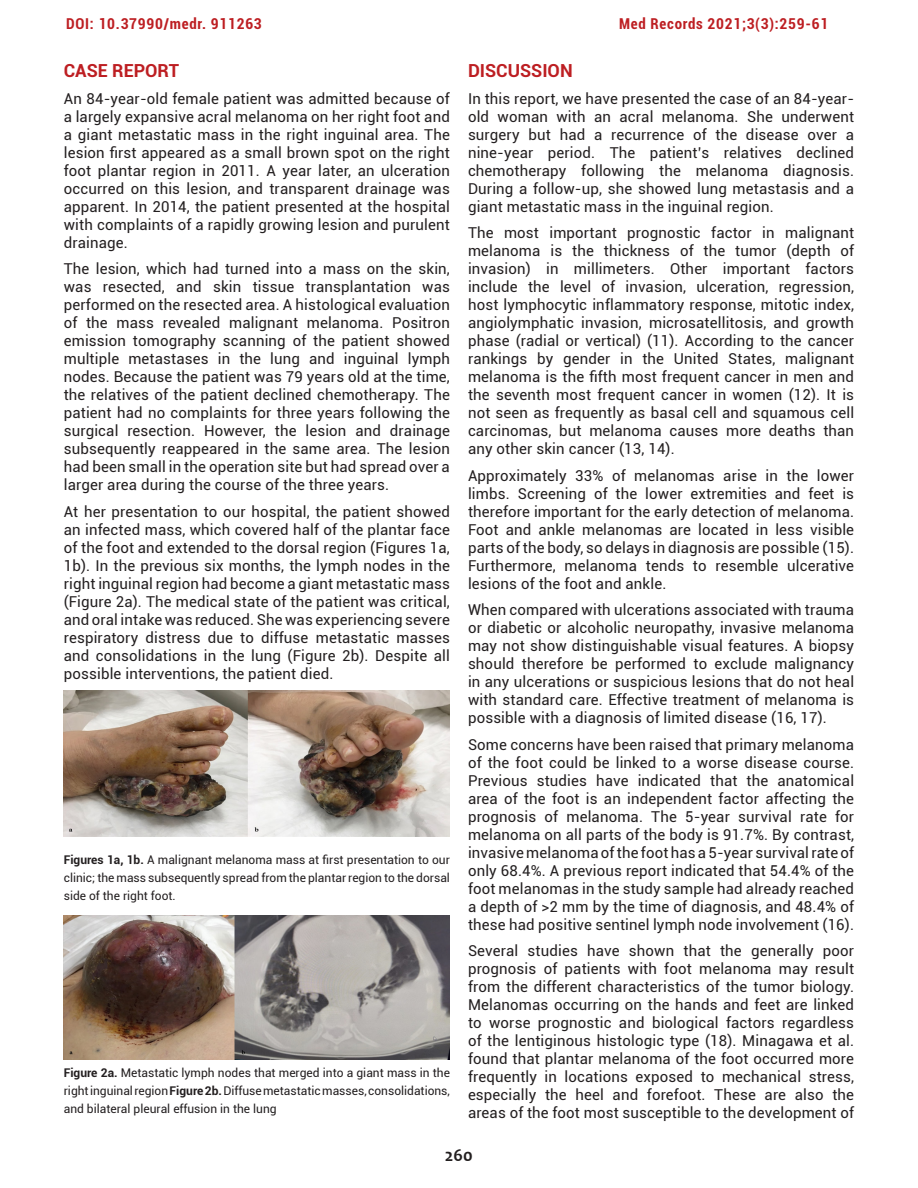
<style>
.page{position:relative;width:918px;height:1188px;background:#fff}
.page>*{position:absolute;margin:0;border:0;box-sizing:border-box;transform-origin:0 0}
.t1{font:700 18px "Roboto";color:#bd1e22}
.t2{font:700 18px "Candara";color:#231f20}
.t3{font:15px/18px "Roboto";letter-spacing:.01em;color:#231f20;text-align:justify}
.t4{font:700 condensed 15px "Roboto";letter-spacing:.05em;color:#bd1e22}
.t5{font:12px/18px "Roboto";color:#231f20;text-align:justify}
.s1{font-weight:700}
</style>
<div class="page">
<img style="left:64px;top:691px;width:386px;height:146px">
<img style="left:64px;top:915px;width:386px;height:144px">
<p class="t4" style="left:66px;top:13px;width:197px">DOI: 10.37990/medr. 911263</p>
<p class="t4" style="left:619px;top:13px;width:211px">Med Records 2021;3(3):259-61</p>
<p class="t1" style="left:64px;top:58px;width:117px">CASE REPORT</p>
<p class="t3" style="left:64px;top:89px;width:388px">An 84-year-old female patient was admitted because of a largely expansive acral melanoma on her right foot and a giant metastatic mass in the right inguinal area. The lesion first appeared as a small brown spot on the right foot plantar region in 2011. A year later, an ulceration occurred on this lesion, and transparent drainage was apparent. In 2014, the patient presented at the hospital with complaints of a rapidly growing lesion and purulent drainage.</p>
<p class="t3" style="left:64px;top:259px;width:388px">The lesion, which had turned into a mass on the skin, was resected, and skin tissue transplantation was performed on the resected area. A histological evaluation of the mass revealed malignant melanoma. Positron emission tomography scanning of the patient showed multiple metastases in the lung and inguinal lymph nodes. Because the patient was 79 years old at the time, the relatives of the patient declined chemotherapy. The patient had no complaints for three years following the surgical resection. However, the lesion and drainage subsequently reappeared in the same area. The lesion had been small in the operation site but had spread over a larger area during the course of the three years.</p>
<p class="t3" style="left:64px;top:502px;width:388px">At her presentation to our hospital, the patient showed an infected mass, which covered half of the plantar face of the foot and extended to the dorsal region (Figures 1a, 1b). In the previous six months, the lymph nodes in the right inguinal region had become a giant metastatic mass (Figure 2a). The medical state of the patient was critical, and oral intake was reduced. She was experiencing severe respiratory distress due to diffuse metastatic masses and consolidations in the lung (Figure 2b). Despite all possible interventions, the patient died.</p>
<p class="t1" style="left:468px;top:58px;width:106px">DISCUSSION</p>
<p class="t3" style="left:468px;top:89px;width:388px">In this report, we have presented the case of an 84-year&shy;old woman with an acral melanoma. She underwent surgery but had a recurrence of the disease over a nine-year period. The patient’s relatives declined chemotherapy following the melanoma diagnosis.<br>During a follow-up, she showed lung metastasis and a giant metastatic mass in the inguinal region.</p>
<p class="t3" style="left:468px;top:223px;width:388px">The most important prognostic factor in malignant melanoma is the thickness of the tumor (depth of invasion) in millimeters. Other important factors include the level of invasion, ulceration, regression, host lymphocytic inflammatory response, mitotic index, angiolymphatic invasion, microsatellitosis, and growth phase (radial or vertical) (11). According to the cancer rankings by gender in the United States, malignant melanoma is the fifth most frequent cancer in men and the seventh most frequent cancer in women (12). It is not seen as frequently as basal cell and squamous cell carcinomas, but melanoma causes more deaths than any other skin cancer (13, 14).</p>
<p class="t3" style="left:468px;top:466px;width:388px">Approximately 33% of melanomas arise in the lower limbs. Screening of the lower extremities and feet is therefore important for the early detection of melanoma.<br>Foot and ankle melanomas are located in less visible parts of the body, so delays in diagnosis are possible (15).<br>Furthermore, melanoma tends to resemble ulcerative lesions of the foot and ankle.</p>
<p class="t3" style="left:468px;top:600px;width:388px">When compared with ulcerations associated with trauma or diabetic or alcoholic neuropathy, invasive melanoma may not show distinguishable visual features. A biopsy should therefore be performed to exclude malignancy in any ulcerations or suspicious lesions that do not heal with standard care. Effective treatment of melanoma is possible with a diagnosis of limited disease (16, 17).</p>
<p class="t3" style="left:468px;top:735px;width:388px">Some concerns have been raised that primary melanoma of the foot could be linked to a worse disease course.<br>Previous studies have indicated that the anatomical area of the foot is an independent factor affecting the prognosis of melanoma. The 5-year survival rate for melanoma on all parts of the body is 91.7%. By contrast, invasive melanoma of the foot has a 5-year survival rate of only 68.4%. A previous report indicated that 54.4% of the foot melanomas in the study sample had already reached a depth of &gt;2 mm by the time of diagnosis, and 48.4% of these had positive sentinel lymph node involvement (16).</p>
<p class="t3" style="left:468px;top:941px;width:388px">Several studies have shown that the generally poor prognosis of patients with foot melanoma may result from the different characteristics of the tumor biology.<br>Melanomas occurring on the hands and feet are linked to worse prognostic and biological factors regardless of the lentiginous histologic type (18). Minagawa et al. found that plantar melanoma of the foot occurred more frequently in locations exposed to mechanical stress, especially the heel and forefoot. These are also the areas of the foot most susceptible to the development of</p>
<p class="t5" style="left:64px;top:851px;width:388px"><span class="s1">Figures 1a, 1b.</span> A malignant melanoma mass at first presentation to our clinic; the mass subsequently spread from the plantar region to the dorsal side of the right foot.</p>
<p class="t5" style="left:64px;top:1064px;width:388px"><span class="s1">Figure 2a.</span> Metastatic lymph nodes that merged into a giant mass in the right inguinal region <span class="s1">Figure 2b.</span> Diffuse metastatic masses, consolidations, and bilateral pleural effusion in the lung</p>
<p class="t2" style="left:445px;top:1143px;width:29px">260</p>
</div>
